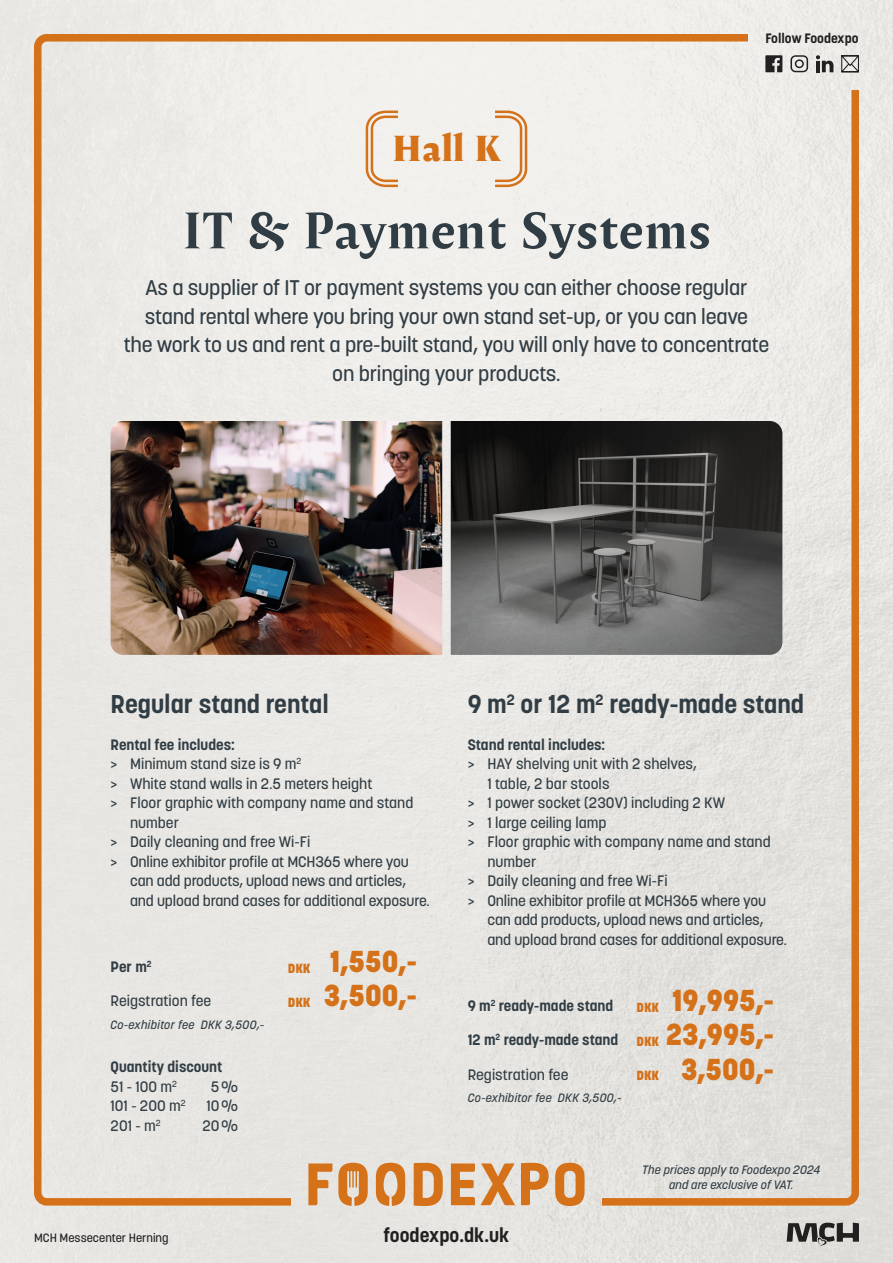
<style>
.page{position:relative;width:893px;height:1263px;background:#e9e8e4}
.page>*{position:absolute;margin:0;border:0;box-sizing:border-box;transform-origin:0 0}
.t1{font:700 51px "Amster";letter-spacing:.01em;color:#313d44}
.t2{font:900 36px "Amster";color:#d47119}
.t3{font:800 30px "Korolev";color:#d47119}
.t4{font:700 25.5px "Korolev";color:#313d44}
.t5{font:500 21px/28.5px "Korolev";letter-spacing:-.01em;color:#313d44;text-align:center}
.t6{font:700 19.5px "Korolev";color:#231f20}
.t7{font:500 15px/19.5px "Korolev";color:#313d44}
.t8{font:700 15px "Korolev";color:#313d44}
.t9{font:700 13.5px "Korolev";color:#231f20}
.t10{font:800 13.05px "Korolev";color:#d47119}
.t11{font:italic 500 12px "Korolev";letter-spacing:.02em;color:#313d44}
.t12{font:italic 500 12px/15px "Korolev";color:#313d44;text-align:center}
.t13{font:500 12px "Korolev";color:#231f20}
.s1{font-weight:800;font-size:13.05px;color:#d47119}
</style>
<div class="page">
<div style="left:34px;top:34px;width:825px;height:1171px;border:8px solid #d47119;border-radius:9px"></div>
<div style="left:748px;top:26px;width:115px;height:63px;background:#f2f0eb"></div>
<div style="left:291px;top:1148px;width:311px;height:68px;background:#e6e5e1"></div>
<svg style="left:308px;top:1163px;width:277px;height:43px"></svg>
<svg style="left:787px;top:1222px;width:72px;height:25px"></svg>
<svg style="left:365px;top:109px;width:34px;height:79px"></svg>
<svg style="left:495px;top:110px;width:33px;height:78px"></svg>
<img style="left:451px;top:421px;width:331px;height:234px">
<img style="left:111px;top:421px;width:331px;height:234px">
<svg style="left:790px;top:55px;width:18px;height:17px"></svg>
<svg style="left:765px;top:55px;width:17px;height:17px"></svg>
<svg style="left:816px;top:55px;width:17px;height:17px"></svg>
<svg style="left:841px;top:53px;width:18px;height:20px"></svg>
<p class="t2" style="left:392px;top:120px;width:110px">Hall K</p>
<p class="t9" style="left:765px;top:30px;width:95px">Follow Foodexpo</p>
<p class="t1" style="left:182px;top:190px;width:530px">IT &amp; Payment Systems</p>
<p class="t5" style="left:124px;top:274px;width:647px">As a supplier of IT or payment systems you can either choose regular stand rental where you bring your own stand set-up, or you can leave<br>the work to us and rent a pre-built stand, you will only have to concentrate on bringing your products.</p>
<p class="t4" style="left:111px;top:688px;width:220px">Regular stand rental</p>
<p class="t8" style="left:111px;top:735px;width:126px">Rental fee includes:</p>
<p class="t7" style="left:111px;top:754px;width:192px">&gt; Minimum stand size is 9 m<sup>2</sup></p>
<p class="t7" style="left:111px;top:773px;width:263px">&gt; White stand walls in 2.5 meters height</p>
<p class="t7" style="left:130px;top:793px;width:285px;text-indent:-19px">&gt; Floor graphic with company name and stand number</p>
<p class="t7" style="left:111px;top:832px;width:201px">&gt; Daily cleaning and free Wi-Fi</p>
<p class="t7" style="left:130px;top:851px;width:301px;text-indent:-20px">&gt; Online exhibitor profile at MCH365 where you can add products, upload news and articles, and upload brand cases for additional exposure.</p>
<p class="t8" style="left:111px;top:957px;width:43px">Per m<sup>2</sup></p>
<p class="t10" style="left:288px;top:960px;width:24px">DKK</p>
<p class="t7" style="left:111px;top:991px;width:102px">Reigstration fee</p>
<p class="t10" style="left:288px;top:994px;width:24px">DKK</p>
<p class="t11" style="left:111px;top:1017px;width:155px">Co-exhibitor fee DKK 3,500,-</p>
<p class="t8" style="left:111px;top:1057px;width:113px">Quantity discount</p>
<p class="t7" style="left:111px;top:1076px;width:68px">51 - 100 m<sup>2</sup></p>
<p class="t7" style="left:211px;top:1076px;width:29px">5%</p>
<p class="t7" style="left:111px;top:1096px;width:77px">101 - 200 m<sup>2</sup></p>
<p class="t7" style="left:206px;top:1096px;width:33px">10%</p>
<p class="t7" style="left:111px;top:1115px;width:52px">201 - m<sup>2</sup></p>
<p class="t7" style="left:202px;top:1115px;width:37px">20%</p>
<p class="t3" style="left:330px;top:943px;width:88px">1,550,-</p>
<p class="t3" style="left:324px;top:977px;width:94px">3,500,-</p>
<p class="t4" style="left:468px;top:688px;width:338px">9 m<sup>2</sup> or 12 m<sup>2</sup> ready-made stand</p>
<p class="t8" style="left:468px;top:735px;width:139px">Stand rental includes:</p>
<p class="t7" style="left:487px;top:754px;width:211px;text-indent:-20px">&gt; HAY shelving unit with 2 shelves,<br>1 table, 2 bar stools</p>
<p class="t7" style="left:468px;top:793px;width:259px">&gt; 1 power socket (230V) including 2 KW</p>
<p class="t7" style="left:468px;top:812px;width:140px">&gt; 1 large ceiling lamp</p>
<p class="t7" style="left:487px;top:832px;width:285px;text-indent:-20px">&gt; Floor graphic with company name and stand number</p>
<p class="t7" style="left:468px;top:871px;width:202px">&gt; Daily cleaning and free Wi-Fi</p>
<p class="t7" style="left:487px;top:890px;width:301px;text-indent:-20px">&gt; Online exhibitor profile at MCH365 where you can add products, upload news and articles, and upload brand cases for additional exposure.</p>
<p class="t8" style="left:468px;top:996px;width:147px">9 m<sup>2</sup> ready-made stand</p>
<p class="t10" style="left:636px;top:999px;width:24px">DKK</p>
<p class="t3" style="left:672px;top:982px;width:103px">19,995,-</p>
<p class="t8" style="left:468px;top:1030px;width:193px">12 m<sup>2</sup> ready-made stand <span class="s1">DKK</span></p>
<p class="t3" style="left:666px;top:1016px;width:109px">23,995,-</p>
<p class="t7" style="left:468px;top:1064px;width:102px">Registration fee</p>
<p class="t10" style="left:636px;top:1067px;width:24px">DKK</p>
<p class="t3" style="left:681px;top:1050px;width:94px">3,500,-</p>
<p class="t11" style="left:468px;top:1090px;width:155px">Co-exhibitor fee DKK 3,500,-</p>
<p class="t12" style="left:642px;top:1162px;width:180px">The prices apply to Foodexpo 2024 and are exclusive of VAT.</p>
<p class="t13" style="left:34px;top:1230px;width:136px">MCH Messecenter Herning</p>
<p class="t6" style="left:384px;top:1222px;width:127px">foodexpo.dk.uk</p>
</div>
